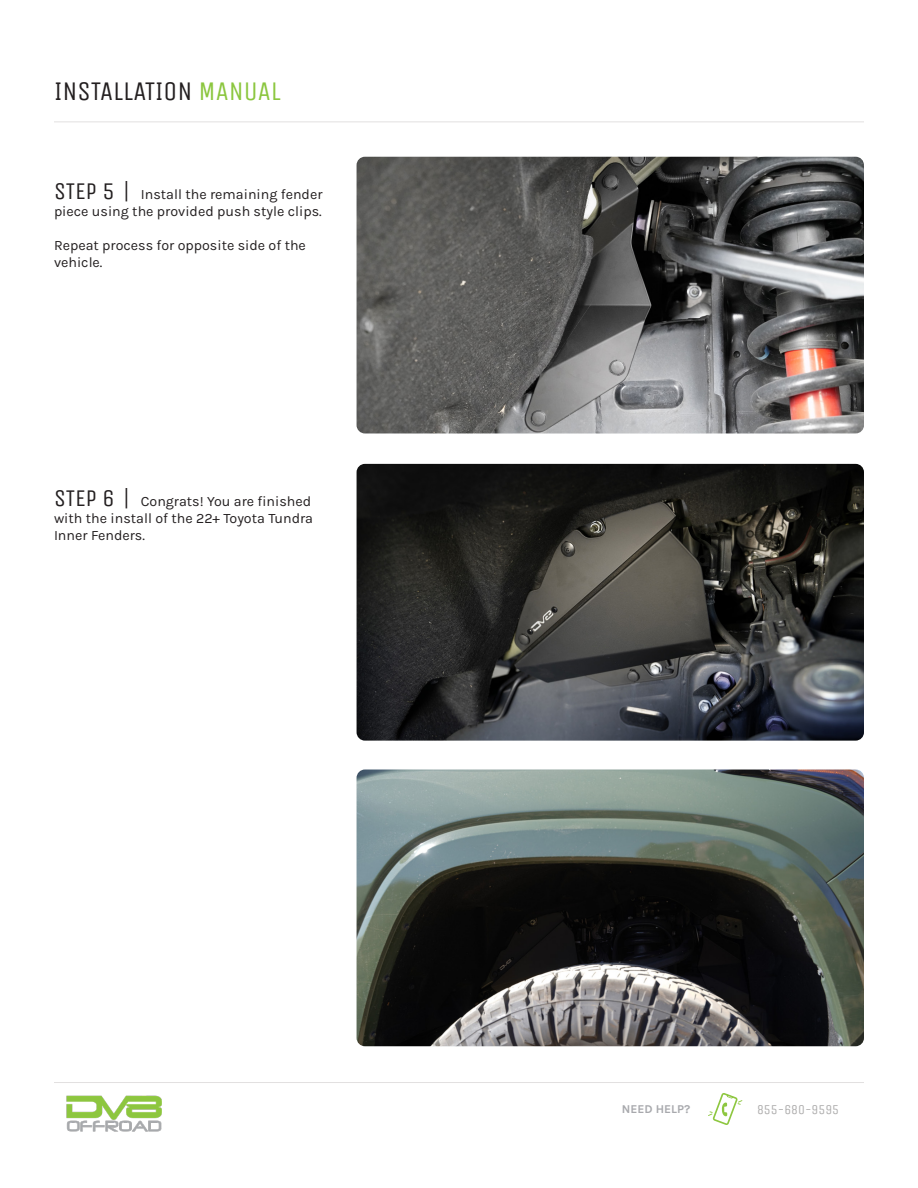
<style>
.page{position:relative;width:918px;height:1188px;background:#fff}
.page>*{position:absolute;margin:0;border:0;box-sizing:border-box;transform-origin:0 0}
.t1{font:27px "Unica One";color:#231f20}
.t2{font:14.25px/17.1px "Karla";color:#231f20}
.t3{font:13.5px "Unica One";color:#aeadad}
.t4{font:700 12px "Karla";color:#a8a9ad}
.s1{color:#8bc63e}
.s2{font-family:"Unica One";font-size:24px}
</style>
<div class="page">
<img style="left:357px;top:464px;width:507px;height:277px">
<img style="left:357px;top:770px;width:507px;height:276px">
<img style="left:357px;top:157px;width:507px;height:276px">
<hr style="left:54px;top:122px;width:810px;height:1px;background:#e2e0e0">
<svg style="left:708px;top:1093px;width:34px;height:32px"></svg>
<hr style="left:54px;top:1082px;width:810px;height:1px;background:#e2e0e0">
<img style="left:66px;top:1095px;width:96px;height:37px">
<p class="t1" style="left:54px;top:76px;width:228px">INSTALLATION <span class="s1">MANUAL</span></p>
<p class="t2" style="left:54px;top:185px;width:270px"><span class="s2">STEP 5 |</span> Install the remaining fender piece using the provided push style clips.</p>
<p class="t2" style="left:54px;top:237px;width:253px">Repeat process for opposite side of the vehicle.</p>
<p class="t2" style="left:54px;top:492px;width:261px"><span class="s2">STEP 6 |</span> Congrats! You are finished with the install of the 22+ Toyota Tundra<br>Inner Fenders.</p>
<p class="t4" style="left:622px;top:1101px;width:70px">NEED HELP?</p>
<p class="t3" style="left:757px;top:1102px;width:84px">855-680-9595</p>
</div>
